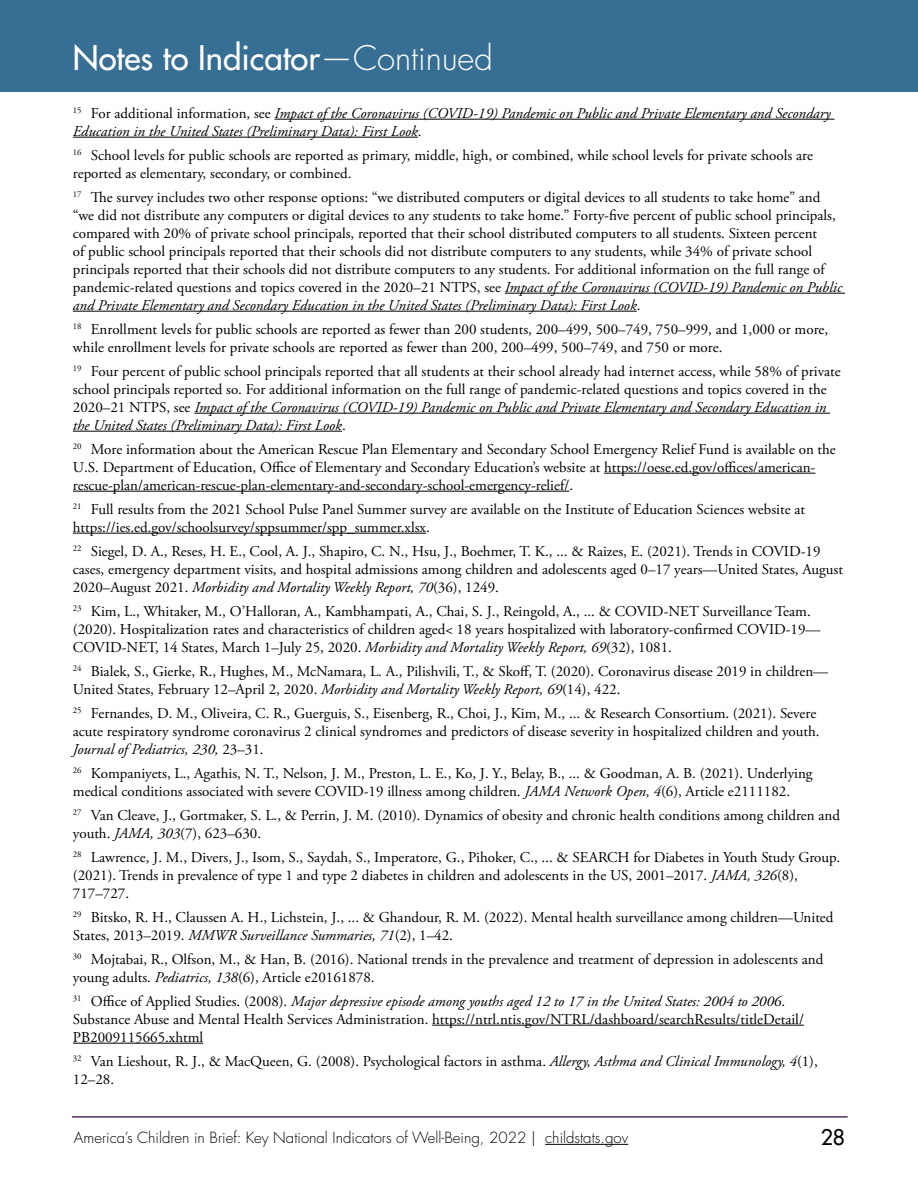
<style>
.page{position:relative;width:918px;height:1188px;background:#fff}
.page>*{position:absolute;margin:0;border:0;box-sizing:border-box;transform-origin:0 0}
.t1{font:500 33px "Futura LT Pro";color:#fff}
.t2{font:500 21px "Futura LT Pro";color:#000}
.t3{font:15px/18px "Adobe Garamond Pro";color:#000}
.t4{font:italic 15px/18px "Adobe Garamond Pro";color:#000}
.t5{font:300 15px "Futura LT Pro";color:#000}
.s1{font-weight:300}
.s2{font-style:normal}
.s3{font-style:italic}
</style>
<div class="page">
<hr style="left:72px;top:1116px;width:775px;height:2px;background:#532f61">
<hr style="left:545px;top:1144px;width:83px;height:1px;background:#000">
<div style="left:0;top:0;width:918px;height:92px;background:#376e93"></div>
<hr style="left:275px;top:119px;width:560px;height:1px;background:#000">
<hr style="left:73px;top:137px;width:345px;height:1px;background:#000">
<hr style="left:505px;top:293px;width:340px;height:1px;background:#000">
<hr style="left:73px;top:311px;width:564px;height:1px;background:#000">
<hr style="left:194px;top:413px;width:636px;height:1px;background:#000">
<hr style="left:73px;top:431px;width:269px;height:1px;background:#000">
<hr style="left:604px;top:473px;width:211px;height:1px;background:#000">
<hr style="left:73px;top:491px;width:496px;height:1px;background:#000">
<hr style="left:73px;top:533px;width:353px;height:1px;background:#000">
<hr style="left:432px;top:1025px;width:372px;height:1px;background:#000">
<hr style="left:73px;top:1043px;width:130px;height:1px;background:#000">
<h1 class="t1" style="left:73px;top:33px;width:422px">Notes to Indicator<span class="s1">—Continued</span></h1>
<p class="t4" style="left:73px;top:104px;width:759px"><sup>15</sup> <span class="s2">For additional information, see</span> Impact of the Coronavirus (COVID-19) Pandemic on Public and Private Elementary and Secondary<br>Education in the United States (Preliminary Data): First Look<span class="s2">.</span></p>
<p class="t3" style="left:73px;top:146px;width:742px"><sup>16</sup> School levels for public schools are reported as primary, middle, high, or combined, while school levels for private schools are reported as elementary, secondary, or combined.</p>
<p class="t3" style="left:73px;top:188px;width:771px"><sup>17</sup> The survey includes two other response options: “we distributed computers or digital devices to all students to take home” and “we did not distribute any computers or digital devices to any students to take home.” Forty-five percent of public school principals, compared with 20% of private school principals, reported that their school distributed computers to all students. Sixteen percent<br>of public school principals reported that their schools did not distribute computers to any students, while 34% of private school principals reported that their schools did not distribute computers to any students. For additional information on the full range of pandemic-related questions and topics covered in the 2020–21 NTPS, see <span class="s3">Impact of the Coronavirus (COVID-19) Pandemic on Public and Private Elementary and Secondary Education in the United States (Preliminary Data): First Look</span>.</p>
<p class="t3" style="left:73px;top:320px;width:757px"><sup>18</sup> Enrollment levels for public schools are reported as fewer than 200 students, 200–499, 500–749, 750–999, and 1,000 or more, while enrollment levels for private schools are reported as fewer than 200, 200–499, 500–749, and 750 or more.</p>
<p class="t3" style="left:73px;top:362px;width:769px"><sup>19</sup> Four percent of public school principals reported that all students at their school already had internet access, while 58% of private school principals reported so. For additional information on the full range of pandemic-related questions and topics covered in the 2020–21 NTPS, see <span class="s3">Impact of the Coronavirus (COVID-19) Pandemic on Public and Private Elementary and Secondary Education in the United States (Preliminary Data): First Look</span>.</p>
<p class="t3" style="left:73px;top:440px;width:764px"><sup>20</sup> More information about the American Rescue Plan Elementary and Secondary School Emergency Relief Fund is available on the<br>U.S. Department of Education, Office of Elementary and Secondary Education’s website at https://oese.ed.gov/offices/american&shy;rescue-plan/american-rescue-plan-elementary-and-secondary-school-emergency-relief/.</p>
<p class="t3" style="left:73px;top:500px;width:734px"><sup>21</sup> Full results from the 2021 School Pulse Panel Summer survey are available on the Institute of Education Sciences website at https://ies.ed.gov/schoolsurvey/sppsummer/spp_summer.xlsx.</p>
<p class="t3" style="left:73px;top:542px;width:772px"><sup>22</sup> Siegel, D. A., Reses, H. E., Cool, A. J., Shapiro, C. N., Hsu, J., Boehmer, T. K., ... &amp; Raizes, E. (2021). Trends in COVID-19 cases, emergency department visits, and hospital admissions among children and adolescents aged 0–17 years—United States, August<br>2020–August 2021. <span class="s3">Morbidity and Mortality Weekly Report, 70</span>(36), 1249.</p>
<p class="t3" style="left:73px;top:602px;width:749px"><sup>23</sup> Kim, L., Whitaker, M., O’Halloran, A., Kambhampati, A., Chai, S. J., Reingold, A., ... &amp; COVID-NET Surveillance Team. (2020). Hospitalization rates and characteristics of children aged&lt; 18 years hospitalized with laboratory-confirmed COVID-19—<br>COVID-NET, 14 States, March 1–July 25, 2020. <span class="s3">Morbidity and Mortality Weekly Report, 69</span>(32), 1081.</p>
<p class="t3" style="left:73px;top:662px;width:757px"><sup>24</sup> Bialek, S., Gierke, R., Hughes, M., McNamara, L. A., Pilishvili, T., &amp; Skoff, T. (2020). Coronavirus disease 2019 in children—<br>United States, February 12–April 2, 2020. <span class="s3">Morbidity and Mortality Weekly Report, 69</span>(14), 422.</p>
<p class="t3" style="left:73px;top:704px;width:748px"><sup>25</sup> Fernandes, D. M., Oliveira, C. R., Guerguis, S., Eisenberg, R., Choi, J., Kim, M., ... &amp; Research Consortium. (2021). Severe acute respiratory syndrome coronavirus 2 clinical syndromes and predictors of disease severity in hospitalized children and youth.<br><span class="s3">Journal of Pediatrics, 230,</span> 23–31.</p>
<p class="t3" style="left:73px;top:764px;width:741px"><sup>26</sup> Kompaniyets, L., Agathis, N. T., Nelson, J. M., Preston, L. E., Ko, J. Y., Belay, B., ... &amp; Goodman, A. B. (2021). Underlying medical conditions associated with severe COVID-19 illness among children. <span class="s3">JAMA Network Open, 4</span>(6), Article e2111182.</p>
<p class="t3" style="left:73px;top:806px;width:769px"><sup>27</sup> Van Cleave, J., Gortmaker, S. L., &amp; Perrin, J. M. (2010). Dynamics of obesity and chronic health conditions among children and youth. <span class="s3">JAMA, 303</span>(7), 623–630.</p>
<p class="t3" style="left:73px;top:848px;width:769px"><sup>28</sup> Lawrence, J. M., Divers, J., Isom, S., Saydah, S., Imperatore, G., Pihoker, C., ... &amp; SEARCH for Diabetes in Youth Study Group. (2021). Trends in prevalence of type 1 and type 2 diabetes in children and adolescents in the US, 2001–2017. <span class="s3">JAMA, 326</span>(8),<br>717–727.</p>
<p class="t3" style="left:73px;top:908px;width:762px"><sup>29</sup> Bitsko, R. H., Claussen A. H., Lichstein, J., ... &amp; Ghandour, R. M. (2022). Mental health surveillance among children—United<br>States, 2013–2019. <span class="s3">MMWR Surveillance Summaries, 71</span>(2), 1–42.</p>
<p class="t3" style="left:73px;top:950px;width:752px"><sup>30</sup> Mojtabai, R., Olfson, M., &amp; Han, B. (2016). National trends in the prevalence and treatment of depression in adolescents and young adults. <span class="s3">Pediatrics, 138</span>(6), Article e20161878.</p>
<p class="t3" style="left:73px;top:992px;width:733px"><sup>31</sup> Office of Applied Studies. (2008). <span class="s3">Major depressive episode among youths aged 12 to 17 in the United States: 2004 to 2006</span>.<br>Substance Abuse and Mental Health Services Administration. https://ntrl.ntis.gov/NTRL/dashboard/searchResults/titleDetail/<br>PB2009115665.xhtml</p>
<p class="t3" style="left:73px;top:1052px;width:746px"><sup>32</sup> Van Lieshout, R. J., &amp; MacQueen, G. (2008). Psychological factors in asthma. <span class="s3">Allergy, Asthma and Clinical Immunology, 4</span>(1),<br>12–28.</p>
<p class="t5" style="left:74px;top:1128px;width:556px">America’s Children in Brief: Key National Indicators of Well-Being, 2022 | childstats.gov</p>
<h2 class="t2" style="left:821px;top:1122px;width:26px">28</h2>
</div>
